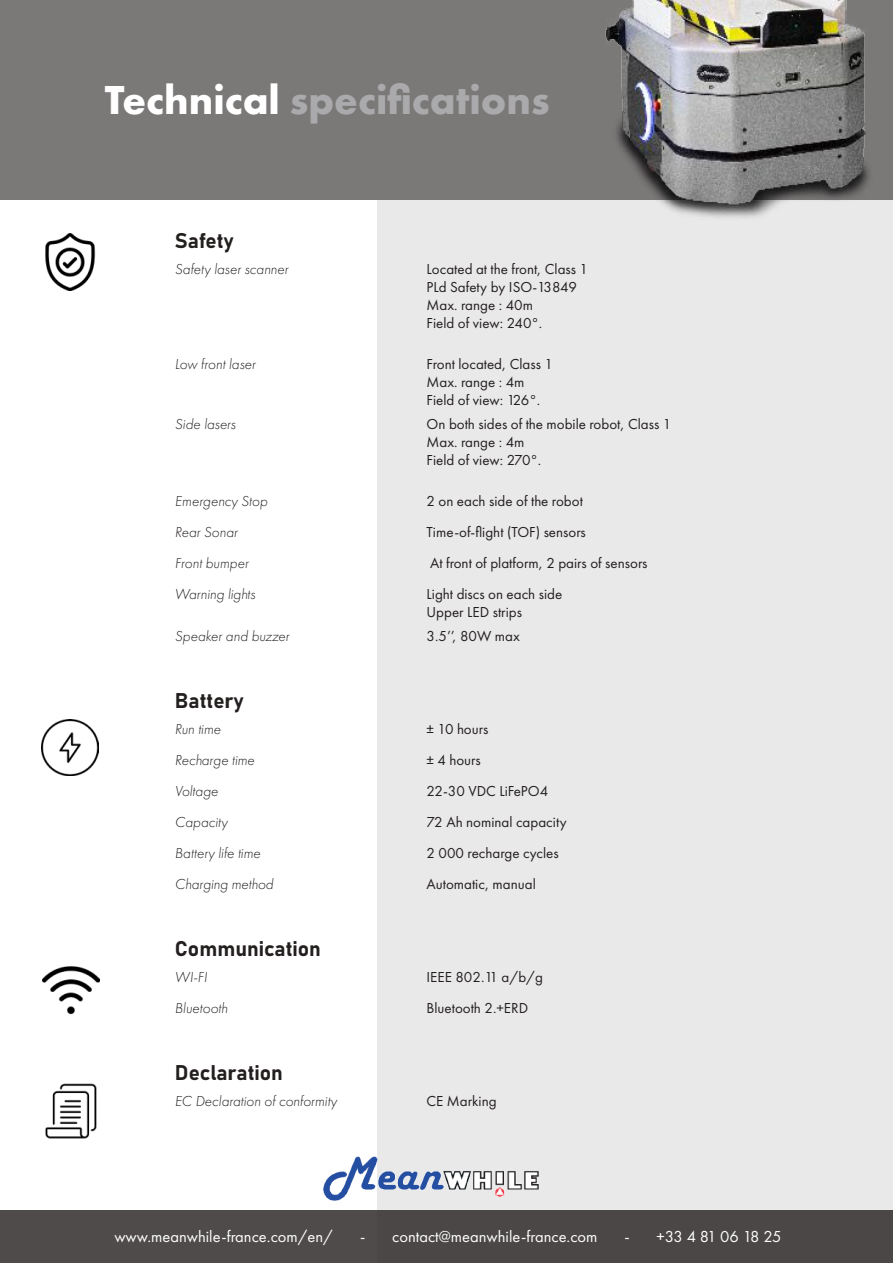
<style>
.page{position:relative;width:893px;height:1263px;background:#fff}
.page>*{position:absolute;margin:0;border:0;box-sizing:border-box;transform-origin:0 0}
.t1{font:700 42px "Futura PT";color:#aaaaac}
.t2{font:21px "Bahnschrift";color:#241f1f}
.t3{font:16.5px "Futura PT";color:#fff}
.t4{font:15px/18px "Futura PT";color:#241f1f}
.t5{font:italic 300 15px/31px "Futura PT";color:#241f1f}
.s1{color:#fff}
</style>
<div class="page">
<div style="left:378px;top:200px;width:515px;height:1063px;background:#e9e9e9"></div>
<div style="left:0;top:0;width:893px;height:200px;background:#7b7878"></div>
<img style="left:45px;top:234px;width:51px;height:57px">
<img style="left:42px;top:719px;width:56px;height:57px">
<img style="left:43px;top:966px;width:56px;height:49px">
<img style="left:45px;top:1083px;width:52px;height:56px">
<img style="left:324px;top:1156px;width:214px;height:44px">
<div style="left:0;top:1211px;width:893px;height:52px;background:#4b4747"></div>
<img style="left:605px;top:0;width:264px;height:218px">
<h1 class="t1" style="left:105px;top:73px;width:446px"><span class="s1">Technical</span> specifications</h1>
<h2 class="t2" style="left:175px;top:225px;width:60px">Safety</h2>
<p class="t5" style="left:175px;top:253px;width:115px">Safety laser scanner</p>
<p class="t5" style="left:175px;top:349px;width:82px">Low front laser</p>
<p class="t5" style="left:175px;top:408px;width:62px">Side lasers</p>
<p class="t5" style="left:175px;top:486px;width:94px">Emergency Stop<br>Rear Sonar<br>Front bumper<br>Warning lights</p>
<p class="t5" style="left:175px;top:620px;width:116px">Speaker and buzzer</p>
<h2 class="t2" style="left:175px;top:684px;width:70px">Battery</h2>
<p class="t5" style="left:175px;top:713px;width:100px">Run time<br>Recharge time<br>Voltage<br>Capacity<br>Battery life time<br>Charging method</p>
<h2 class="t2" style="left:175px;top:933px;width:148px">Communication</h2>
<p class="t5" style="left:175px;top:961px;width:54px">WI-FI<br>Bluetooth</p>
<h2 class="t2" style="left:175px;top:1056px;width:110px">Declaration</h2>
<p class="t5" style="left:175px;top:1085px;width:164px">EC Declaration of conformity</p>
<p class="t4" style="left:427px;top:260px;width:163px">Located at the front, Class 1<br>PLd Safety by ISO-13849<br>Max. range : 40m<br>Field of view: 240°.</p>
<p class="t4" style="left:427px;top:355px;width:128px">Front located, Class 1<br>Max. range : 4m<br>Field of view: 126°.</p>
<p class="t4" style="left:427px;top:415px;width:246px">On both sides of the mobile robot, Class 1<br>Max. range : 4m<br>Field of view: 270°.</p>
<p class="t4" style="left:427px;top:486px;width:222px;line-height:30.9px">2 on each side of the robot<br>Time-of-flight (TOF) sensors<br>At front of platform, 2 pairs of sensors<br>Light discs on each side</p>
<p class="t4" style="left:427px;top:600px;width:97px;line-height:23.4px">Upper LED strips<br>3.5’’, 80W max</p>
<p class="t4" style="left:427px;top:713px;width:142px;line-height:31px">± 10 hours<br>± 4 hours<br>22-30 VDC LiFePO4<br>72 Ah nominal capacity<br>2 000 recharge cycles<br>Automatic, manual</p>
<p class="t4" style="left:427px;top:961px;width:118px;line-height:30.9px">IEEE 802.11 a/b/g<br>Bluetooth 2.+ERD</p>
<p class="t4" style="left:427px;top:1091px;width:72px">CE Marking</p>
<p class="t3" style="left:114px;top:1227px;width:220px">www.meanwhile-france.com/en/</p>
<p class="t3" style="left:360px;top:1227px;width:239px">- contact@meanwhile-france.com</p>
<p class="t3" style="left:624px;top:1227px;width:158px">- +33 4 81 06 18 25</p>
</div>
